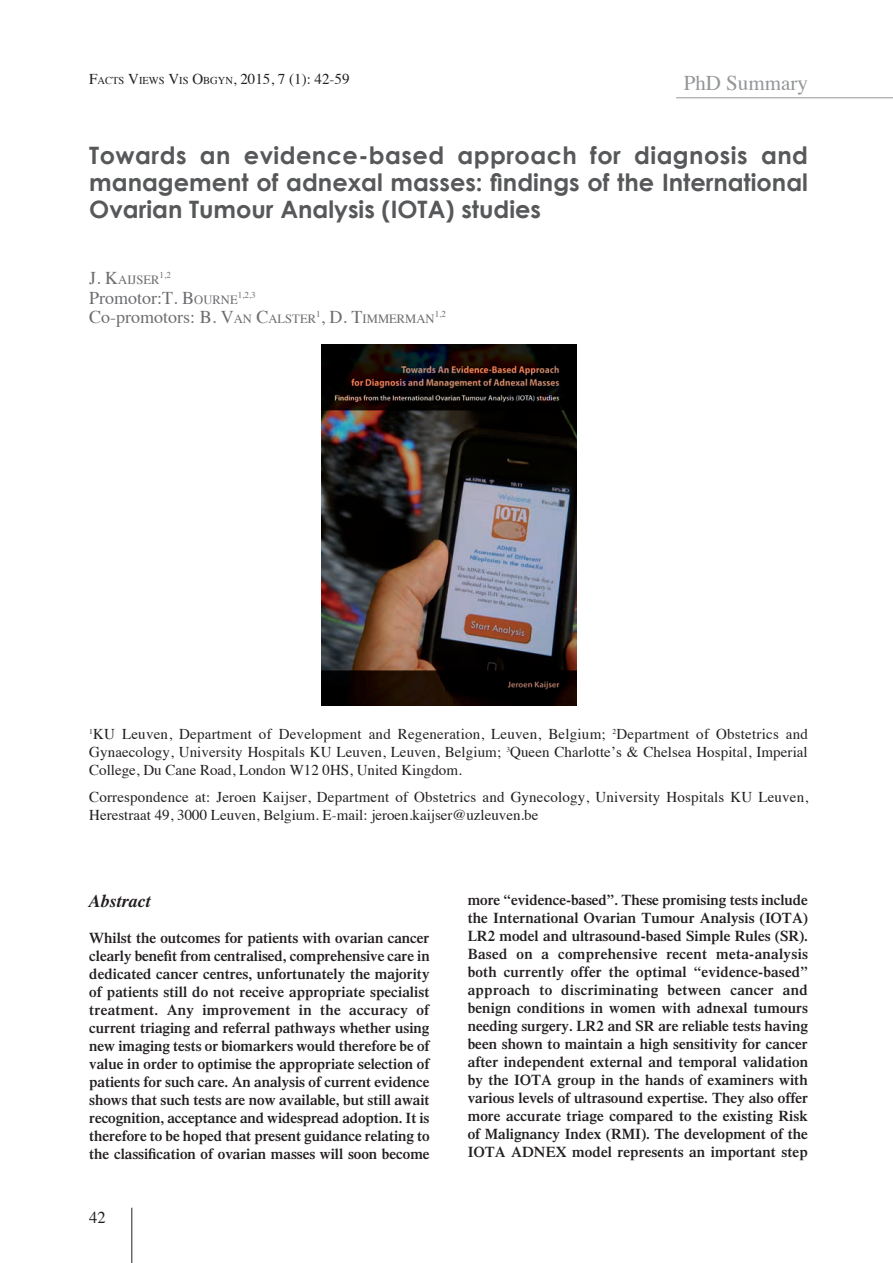
<style>
.page{position:relative;width:893px;height:1263px;background:#fff}
.page>*{position:absolute;margin:0;border:0;box-sizing:border-box;transform-origin:0 0}
.t1{font:700 24px/27px "Century Gothic";color:#57585a;text-align:justify}
.t2{font:21px "Times";color:#939598}
.t3{font:18px "Times";color:#6c6d70}
.t4{font:italic 700 18px "Times LT Std";color:#231f20}
.t5{font:16.5px "Times";color:#231f20}
.t6{font:600 15px/18px "Times LT Std";color:#231f20;text-align:justify}
.t7{font:15px/18px "Times";letter-spacing:.005em;color:#231f20;text-align:justify}
.t8{font:15px "Times";color:#231f20}
.t9{font:12.6px "Times";color:#6c6d70}
.t10{font:9px "Times";color:#6c6d70}
.s1{font-size:10.5px}
.s2{font-size:18px}
.s3{font-style:inherit}
.s4{font-size:12.6px}
</style>
<div class="page">
<hr style="left:131px;top:1208px;width:1px;height:55px;background:#231f20">
<hr style="left:676px;top:97px;width:217px;height:1px;background:#939598">
<img style="left:321px;top:344px;width:255px;height:362px">
<p class="t8" style="left:89px;top:64px;width:262px">F<span class="s1">ACTS</span> V<span class="s1">IEWS</span> V<span class="s1">IS</span> O<span class="s1">BGYN</span>, 2015, 7 (1): 42-59</p>
<h2 class="t2" style="left:684px;top:63px;width:126px">PhD Summary</h2>
<h1 class="t1" style="left:89px;top:141px;width:720px">Towards an evidence-based approach for diagnosis and management of adnexal masses: findings of the International Ovarian Tumour Analysis (IOTA) studies</h1>
<p class="t9" style="left:89px;top:268px;width:72px"><span class="s2">J. K</span>AIJSER</p>
<p class="t10" style="left:160px;top:267px;width:13px">1,2</p>
<p class="t3" style="left:89px;top:281px;width:150px">Promotor:<span class="s3">T. B</span><span class="s4">OURNE</span></p>
<p class="t10" style="left:238px;top:286px;width:19px">1,2,3</p>
<p class="t3" style="left:89px;top:300px;width:228px">Co-promotors: <span class="s3">B. V</span><span class="s4">AN</span> <span class="s3">C</span><span class="s4">ALSTER</span></p>
<p class="t9" style="left:316px;top:307px;width:120px"><sup>1</sup><span class="s2">, D. T</span>IMMERMAN</p>
<p class="t10" style="left:435px;top:306px;width:13px">1,2</p>
<p class="t7" style="left:89px;top:723px;width:720px"><sup>1</sup>KU Leuven, Department of Development and Regeneration, Leuven, Belgium; <sup>2</sup>Department of Obstetrics and Gynaecology, University Hospitals KU Leuven, Leuven, Belgium; <sup>3</sup>Queen Charlotte’s &amp; Chelsea Hospital, Imperial College, Du Cane Road, London W12 0HS, United Kingdom.</p>
<p class="t7" style="left:89px;top:786px;width:720px">Correspondence at: Jeroen Kaijser, Department of Obstetrics and Gynecology, University Hospitals KU Leuven,<br>Herestraat 49, 3000 Leuven, Belgium. E-mail: jeroen.kaijser@uzleuven.be</p>
<p class="t4" style="left:89px;top:890px;width:64px">Abstract</p>
<p class="t6" style="left:89px;top:928px;width:342px">Whilst the outcomes for patients with ovarian cancer clearly benefit from centralised, comprehensive care in dedicated cancer centres, unfortunately the majority of patients still do not receive appropriate specialist treatment. Any improvement in the accuracy of current triaging and referral pathways whether using new imaging tests or biomarkers would therefore be of value in order to optimise the appropriate selection of patients for such care. An analysis of current evidence shows that such tests are now available, but still await recognition, acceptance and widespread adoption. It is therefore to be hoped that present guidance relating to the classification of ovarian masses will soon become</p>
<p class="t5" style="left:89px;top:1202px;width:18px">42</p>
<p class="t6" style="left:468px;top:890px;width:342px">more “evidence-based”. These promising tests include the International Ovarian Tumour Analysis (IOTA)<br>LR2 model and ultrasound-based Simple Rules (SR).<br>Based on a comprehensive recent meta-analysis both currently offer the optimal “evidence-based” approach to discriminating between cancer and benign conditions in women with adnexal tumours needing surgery. LR2 and SR are reliable tests having been shown to maintain a high sensitivity for cancer after independent external and temporal validation by the IOTA group in the hands of examiners with various levels of ultrasound expertise. They also offer more accurate triage compared to the existing Risk of Malignancy Index (RMI). The development of the IOTA ADNEX model represents an important step</p>
</div>
